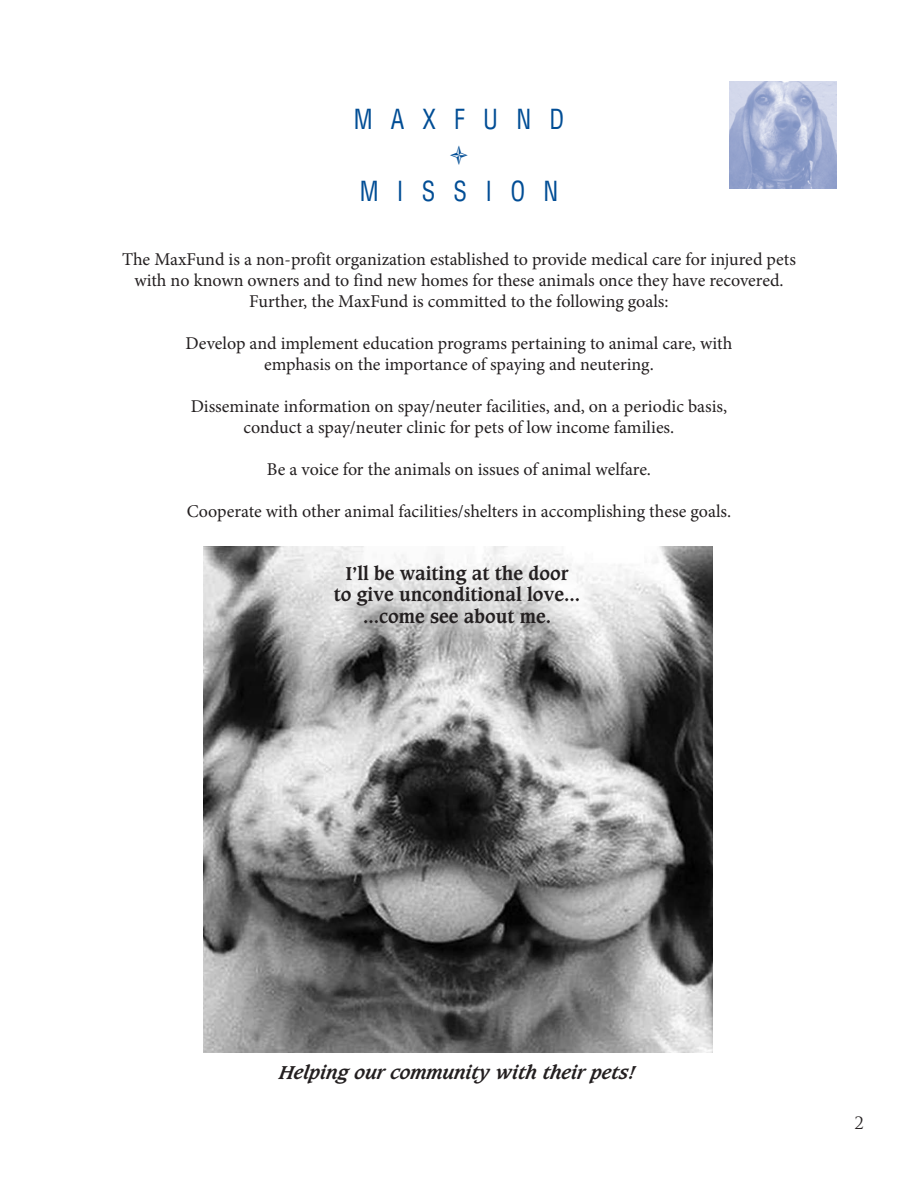
<style>
.page{position:relative;width:918px;height:1188px;background:#fff}
.page>*{position:absolute;margin:0;border:0;box-sizing:border-box;transform-origin:0 0}
.t1{font:condensed 27px "Helvetica LT Std";letter-spacing:.75em;color:#014d95;scale:.9 1}
.t2{font:18px/21px "Minion Pro";color:#231f20;text-align:center}
.t3{font:700 18px/21.6px "Caxton Std";color:#231f20;text-align:center}
.t4{font:italic 700 18px "Caxton Std";color:#231f20}
.t5{font:16.5px "Trajan Pro";color:#231f20}
</style>
<div class="page">
<img style="left:729px;top:81px;width:108px;height:108px">
<img style="left:204px;top:547px;width:509px;height:506px">
<h1 class="t1" style="left:354px;top:109px;width:236px">MAXFUND</h1>
<h1 class="t1" style="left:360px;top:181px;width:222px">MISSION</h1>
<p class="t2" style="left:122px;top:251px;width:675px">The MaxFund is a non-profit organization established to provide medical care for injured pets with no known owners and to find new homes for these animals once they have recovered.<br>Further, the MaxFund is committed to the following goals:</p>
<p class="t2" style="left:186px;top:335px;width:548px">Develop and implement education programs pertaining to animal care, with emphasis on the importance of spaying and neutering.</p>
<p class="t2" style="left:191px;top:398px;width:538px">Disseminate information on spay/neuter facilities, and, on a periodic basis, conduct a spay/neuter clinic for pets of low income families.</p>
<p class="t2" style="left:267px;top:461px;width:386px">Be a voice for the animals on issues of animal welfare.</p>
<p class="t2" style="left:187px;top:503px;width:546px">Cooperate with other animal facilities/shelters in accomplishing these goals.</p>
<p class="t3" style="left:334px;top:564px;width:248px">I’ll be waiting at the door<br>to give unconditional love... ...come see about me.</p>
<p class="t4" style="left:279px;top:1064px;width:357px">Helping our community with their pets!</p>
<p class="t5" style="left:854px;top:1117px;width:11px">2</p>
</div>
